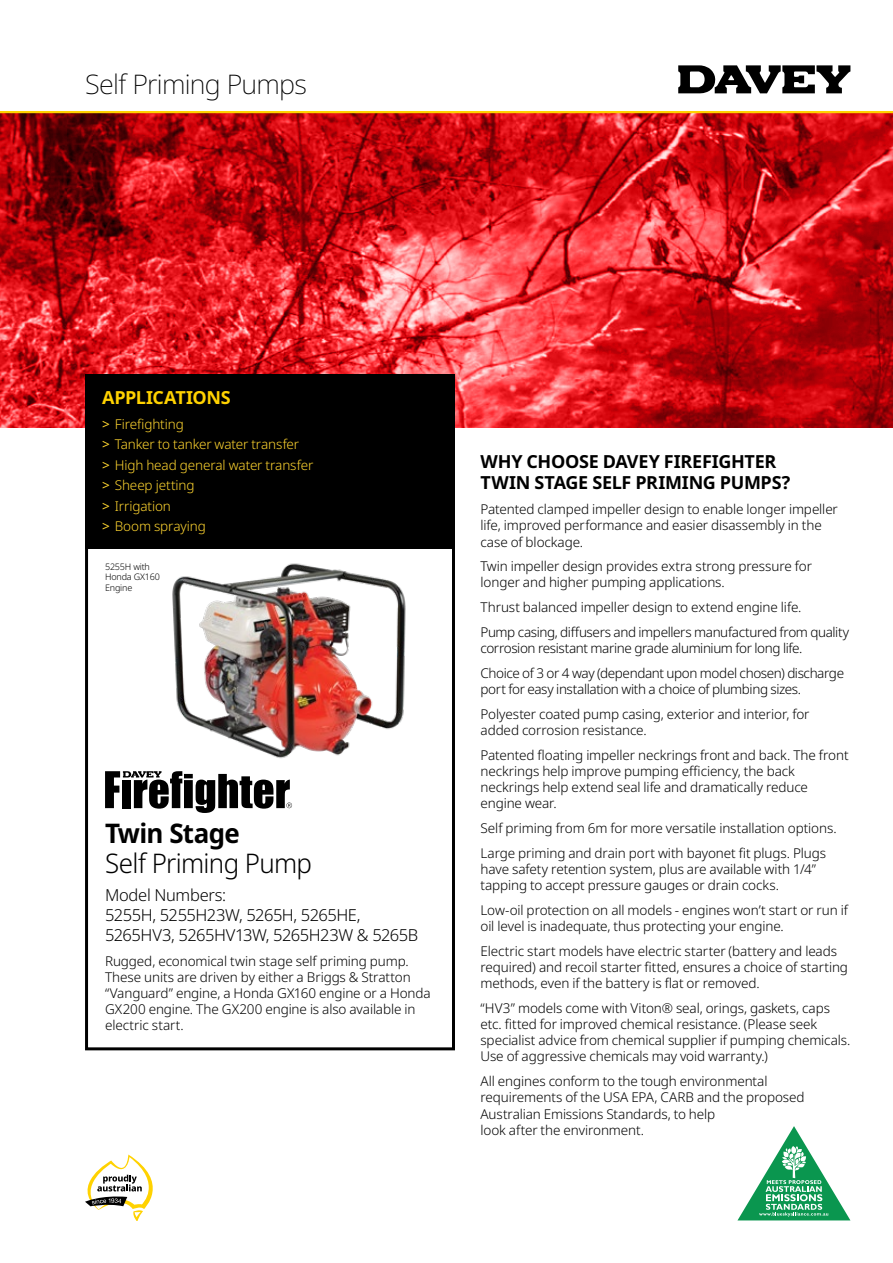
<style>
.page{position:relative;width:893px;height:1263px;background:#fff}
.page>*{position:absolute;margin:0;border:0;box-sizing:border-box;transform-origin:0 0}
.t1{font:200 27px "Noto Sans";letter-spacing:-.03em;color:#000}
.t2{font:300 27px "Noto Sans";letter-spacing:-.025em;color:#000;scale:.96 1}
.t3{font:700 27px "Noto Sans";letter-spacing:-.025em;color:#000;scale:.96 1}
.t4{font:700 18px/21.6px "Noto Sans";letter-spacing:-.015em;color:#000}
.t5{font:700 18px "Noto Sans";letter-spacing:-.02em;color:#ffd200}
.t6{font:300 16.5px/19.8px "Noto Sans";letter-spacing:-.025em;color:#000}
.t7{font:300 13.5px/16.2px "Noto Sans";letter-spacing:-.01em;color:#000}
.t8{font:300 13.5px/20.4px "Noto Sans";letter-spacing:-.01em;color:#ffd630}
.t9{font:300 13.5px/24.8px "Noto Sans";letter-spacing:-.03em;color:#000}
.t10{font:300 9px/10.8px "Noto Sans";letter-spacing:-.02em;color:#000}
.s1{font-weight:400}
</style>
<div class="page">
<img style="left:0;top:113px;width:893px;height:314px">
<hr style="left:0;top:111px;width:893px;height:2px;background:#ffd200">
<svg style="left:85px;top:1154px;width:68px;height:66px"></svg>
<svg style="left:105px;top:771px;width:187px;height:42px"></svg>
<div style="left:85px;top:540px;width:370px;height:510px;border:3px solid #000"></div>
<div style="left:85px;top:374px;width:370px;height:175px;background:#000"></div>
<svg style="left:678px;top:65px;width:172px;height:29px"></svg>
<img style="left:172px;top:563px;width:234px;height:196px">
<svg style="left:737px;top:1126px;width:113px;height:94px"></svg>
<h1 class="t1" style="left:85px;top:65px;width:223px">Self Priming Pumps</h1>
<h2 class="t5" style="left:102px;top:385px;width:130px">APPLICATIONS</h2>
<p class="t8" style="left:102px;top:414px;width:213px"><span class="s1">&gt;</span> Firefighting<br><span class="s1">&gt;</span> Tanker to tanker water transfer<br><span class="s1">&gt;</span> High head general water transfer <span class="s1">&gt;</span> Sheep jetting<br><span class="s1">&gt;</span> Irrigation<br><span class="s1">&gt;</span> Boom spraying</p>
<p class="t10" style="left:105px;top:561px;width:56px">5255H with<br>Honda GX160<br>Engine</p>
<h1 class="t3" style="left:105px;top:814px;width:142px">Twin Stage</h1>
<h1 class="t2" style="left:105px;top:844px;width:217px">Self Priming Pump</h1>
<p class="t6" style="left:105px;top:886px;width:315px">Model Numbers:<br>5255H, 5255H23W, 5265H, 5265HE,<br>5265HV3, 5265HV13W, 5265H23W &amp; 5265B</p>
<p class="t7" style="left:105px;top:953px;width:327px">Rugged, economical twin stage self priming pump.<br>These units are driven by either a Briggs &amp; Stratton “Vanguard” engine, a Honda GX160 engine or a Honda GX200 engine. The GX200 engine is also available in electric start.</p>
<h2 class="t4" style="left:480px;top:451px;width:311px">WHY CHOOSE DAVEY FIREFIGHTER<br>TWIN STAGE SELF PRIMING PUMPS?</h2>
<p class="t7" style="left:480px;top:501px;width:359px">Patented clamped impeller design to enable longer impeller life, improved performance and easier disassembly in the case of blockage.</p>
<p class="t7" style="left:480px;top:559px;width:333px">Twin impeller design provides extra strong pressure for longer and higher pumping applications.</p>
<p class="t7" style="left:480px;top:595px;width:370px;line-height:24.8px">Thrust balanced impeller design to extend engine life.<br>Pump casing, diffusers and impellers manufactured from quality</p>
<p class="t9" style="left:480px;top:636px;width:365px">corrosion resistant marine grade aluminium for long life.<br>Choice of 3 or 4 way (dependant upon model chosen) discharge</p>
<p class="t7" style="left:480px;top:677px;width:330px;line-height:24.8px">port for easy installation with a choice of plumbing sizes.<br>Polyester coated pump casing, exterior and interior, for</p>
<p class="t7" style="left:480px;top:718px;width:370px;line-height:24.8px">added corrosion resistance.<br>Patented floating impeller neckrings front and back. The front</p>
<p class="t7" style="left:480px;top:763px;width:329px">neckrings help improve pumping efficiency, the back neckrings help extend seal life and dramatically reduce engine wear.</p>
<p class="t7" style="left:480px;top:816px;width:358px;line-height:24.8px">Self priming from 6m for more versatile installation options.<br>Large priming and drain port with bayonet fit plugs. Plugs</p>
<p class="t7" style="left:480px;top:861px;width:337px">have safety retention system, plus are available with 1/4” tapping to accept pressure gauges or drain cocks.</p>
<p class="t7" style="left:480px;top:902px;width:369px">Low-oil protection on all models - engines won’t start or run if oil level is inadequate, thus protecting your engine.</p>
<p class="t7" style="left:480px;top:943px;width:369px">Electric start models have electric starter (battery and leads required) and recoil starter fitted, ensures a choice of starting methods, even if the battery is flat or removed.</p>
<p class="t7" style="left:480px;top:1000px;width:371px">“HV3” models come with Viton® seal, orings, gaskets, caps etc. fitted for improved chemical resistance. (Please seek specialist advice from chemical supplier if pumping chemicals.<br>Use of aggressive chemicals may void warranty.)</p>
<p class="t7" style="left:480px;top:1073px;width:326px">All engines conform to the tough environmental requirements of the USA EPA, CARB and the proposed Australian Emissions Standards, to help<br>look after the environment.</p>
</div>
